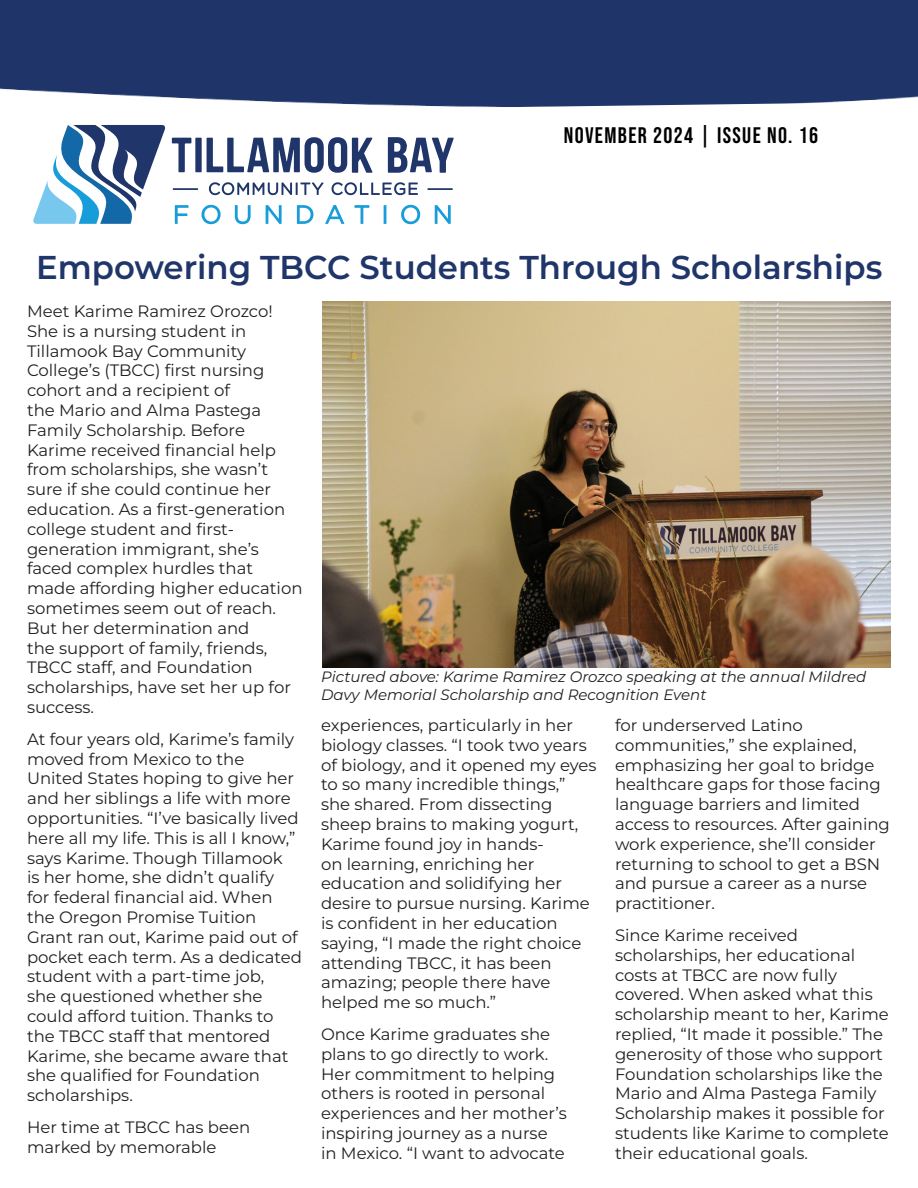
<style>
.page{position:relative;width:918px;height:1188px;background:#fff}
.page>*{position:absolute;margin:0;border:0;box-sizing:border-box;transform-origin:0 0}
.t1{font:600 33px "Montserrat";color:#20356a}
.t2{font:22.5px "Bebas Neue";letter-spacing:.06em;color:#000}
.t3{font:16.5px/19.8px "Montserrat";color:#231f20}
.t4{font:italic 15px/18px "Montserrat";color:#231f20}
</style>
<div class="page">
<svg style="left:33px;top:125px;width:133px;height:99px"></svg>
<svg style="left:172px;top:138px;width:19px;height:34px"></svg>
<div style="left:195px;top:138px;width:7px;height:34px;background:#20356a"></div>
<svg style="left:207px;top:137px;width:166px;height:36px"></svg>
<svg style="left:388px;top:137px;width:66px;height:36px"></svg>
<svg style="left:175px;top:205px;width:14px;height:19px"></svg>
<svg style="left:201px;top:205px;width:20px;height:19px"></svg>
<svg style="left:235px;top:205px;width:16px;height:19px"></svg>
<svg style="left:266px;top:205px;width:16px;height:19px"></svg>
<svg style="left:297px;top:205px;width:16px;height:19px"></svg>
<svg style="left:325px;top:205px;width:19px;height:19px"></svg>
<svg style="left:354px;top:205px;width:15px;height:19px"></svg>
<svg style="left:384px;top:205px;width:2px;height:19px"></svg>
<svg style="left:401px;top:205px;width:19px;height:19px"></svg>
<svg style="left:435px;top:205px;width:16px;height:19px"></svg>
<svg style="left:209px;top:182px;width:115px;height:13px"></svg>
<svg style="left:332px;top:182px;width:86px;height:13px"></svg>
<hr style="left:173px;top:188px;width:25px;height:2px;background:#20356a">
<hr style="left:427px;top:188px;width:26px;height:2px;background:#20356a">
<div style="left:0;top:0;width:918px;height:107px;background:#1f3569"></div>
<img style="left:323px;top:301px;width:568px;height:367px">
<p class="t2" style="left:564px;top:123px;width:256px">NOVEMBER 2024 | ISSUE NO. 16</p>
<p class="t1" style="left:36px;top:244px;width:848px">Empowering TBCC Students Through Scholarships</p>
<p class="t3" style="left:27px;top:301px;width:277px">Meet Karime Ramirez Orozco!<br>She is a nursing student in<br>Tillamook Bay Community<br>College’s (TBCC) first nursing cohort and a recipient of<br>the Mario and Alma Pastega<br>Family Scholarship. Before<br>Karime received financial help from scholarships, she wasn’t sure if she could continue her education. As a first-generation college student and first&shy;generation immigrant, she’s faced complex hurdles that made affording higher education sometimes seem out of reach.<br>But her determination and<br>the support of family, friends,<br>TBCC staff, and Foundation scholarships, have set her up for success.</p>
<p class="t3" style="left:27px;top:729px;width:277px">At four years old, Karime’s family moved from Mexico to the<br>United States hoping to give her and her siblings a life with more opportunities. “I’ve basically lived here all my life. This is all I know,” says Karime. Though Tillamook<br>is her home, she didn’t qualify<br>for federal financial aid. When the Oregon Promise Tuition<br>Grant ran out, Karime paid out of pocket each term. As a dedicated student with a part-time job,<br>she questioned whether she could afford tuition. Thanks to the TBCC staff that mentored<br>Karime, she became aware that she qualified for Foundation scholarships.</p>
<p class="t3" style="left:27px;top:1117px;width:225px">Her time at TBCC has been marked by memorable</p>
<p class="t4" style="left:321px;top:668px;width:547px">Pictured above: Karime Ramirez Orozco speaking at the annual Mildred<br>Davy Memorial Scholarship and Recognition Event</p>
<p class="t3" style="left:321px;top:715px;width:277px">experiences, particularly in her biology classes. “I took two years of biology, and it opened my eyes to so many incredible things,” she shared. From dissecting sheep brains to making yogurt,<br>Karime found joy in hands-<br>on learning, enriching her education and solidifying her desire to pursue nursing. Karime is confident in her education saying, “I made the right choice attending TBCC, it has been amazing; people there have helped me so much.”</p>
<p class="t3" style="left:321px;top:1024px;width:247px">Once Karime graduates she plans to go directly to work.<br>Her commitment to helping others is rooted in personal experiences and her mother’s inspiring journey as a nurse in Mexico. “I want to advocate</p>
<p class="t3" style="left:615px;top:715px;width:276px">for underserved Latino communities,” she explained, emphasizing her goal to bridge healthcare gaps for those facing language barriers and limited access to resources. After gaining work experience, she’ll consider returning to school to get a BSN and pursue a career as a nurse practitioner.</p>
<p class="t3" style="left:615px;top:925px;width:275px">Since Karime received scholarships, her educational costs at TBCC are now fully covered. When asked what this scholarship meant to her, Karime replied, “It made it possible.” The generosity of those who support<br>Foundation scholarships like the<br>Mario and Alma Pastega Family<br>Scholarship makes it possible for students like Karime to complete their educational goals.</p>
</div>
